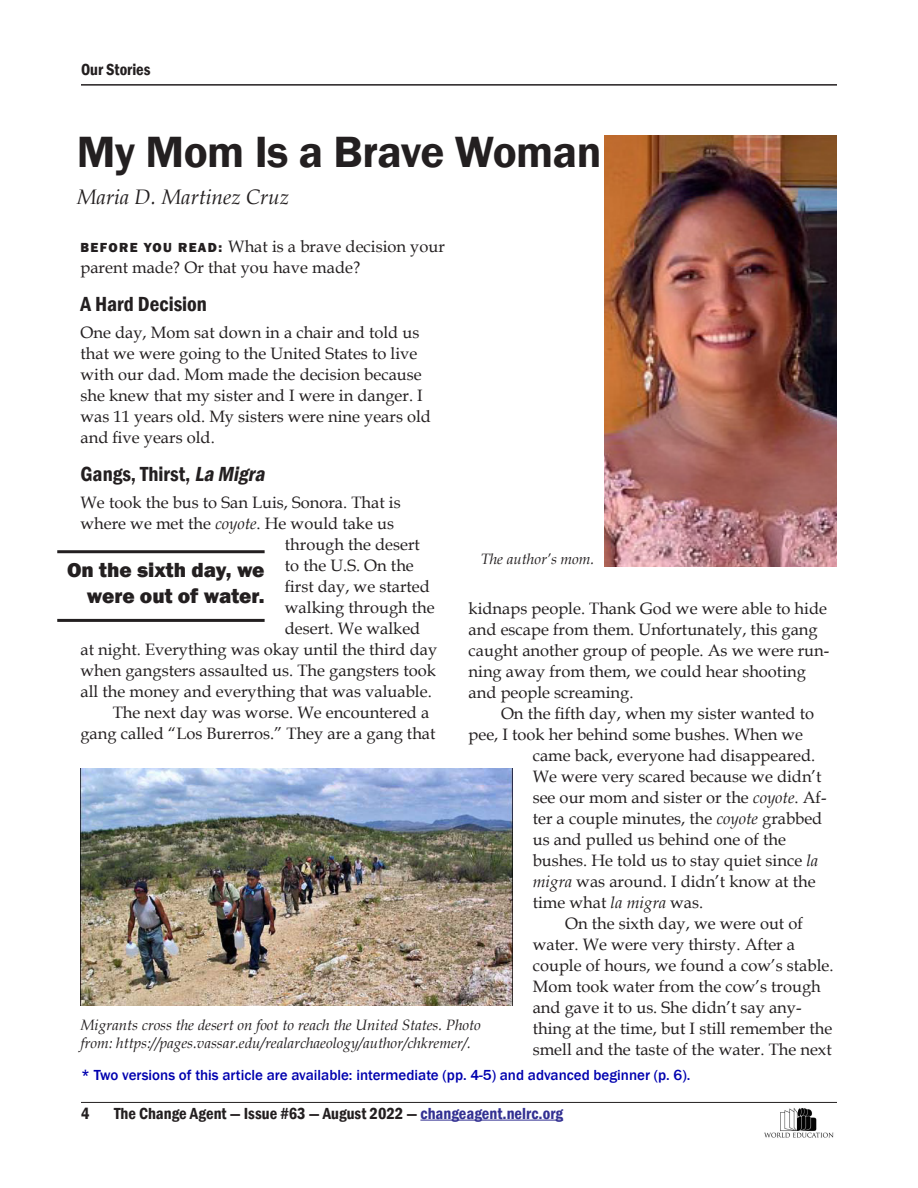
<style>
.page{position:relative;width:918px;height:1188px;background:#fff}
.page>*{position:absolute;margin:0;border:0;box-sizing:border-box;transform-origin:0 0}
.Headline_use{font:600 45px "Franklin Gothic";letter-spacing:-.01em;color:#231f20}
.heading_1{font:600 condensed 21px "Franklin Gothic";color:#231f20}
.Pull{font:800 21px/25.5px "Franklin Gothic";color:#231f20;text-align:right}
.Byline{font:italic 21px "Book Antiqua";color:#231f20}
.Body_Text{font:16.5px/21px "Book Antiqua";color:#231f20}
.Body_Text_No_Indent{font:16.5px/21px "Book Antiqua";color:#231f20}
.t1{font:600 condensed 16.5px "Franklin Gothic";color:#231f20}
.t2{font:italic 15px/18px "Book Antiqua";color:#231f20}
.Box_Text{font:500 15px "Franklin Gothic";color:#0000af}
.s1{font-family:"Franklin Gothic";font-weight:800;font-size:13.5px}
.s2{font-style:italic}
.s3{color:#323092}
</style>
<div class="page">
<hr style="left:420px;top:1120px;width:143px;height:1px;background:#323092">
<hr style="left:81px;top:84px;width:756px;height:2px;background:#231f20">
<hr style="left:81px;top:1102px;width:756px;height:1px;background:#231f20">
<img style="left:80px;top:769px;width:432px;height:237px">
<hr style="left:57px;top:550px;width:208px;height:3px;background:#231f20">
<hr style="left:57px;top:619px;width:208px;height:3px;background:#231f20">
<img style="left:605px;top:135px;width:231px;height:432px">
<img style="left:764px;top:1108px;width:70px;height:30px">
<p class="t1" style="left:81px;top:59px;width:71px">Our Stories</p>
<p class="Headline_use" style="left:77px;top:124px;width:526px">My Mom Is a Brave Woman</p>
<p class="Byline" style="left:77px;top:182px;width:214px">Maria D. Martinez Cruz</p>
<p class="Body_Text_No_Indent" style="left:80px;top:236px;width:366px"><span class="s1">BEFORE YOU READ:</span> What is a brave decision your parent made? Or that you have made?</p>
<p class="heading_1" style="left:80px;top:290px;width:128px">A Hard Decision</p>
<p class="Body_Text_No_Indent" style="left:80px;top:322px;width:352px">One day, Mom sat down in a chair and told us that we were going to the United States to live with our dad. Mom made the decision because she knew that my sister and I were in danger. I was 11 years old. My sisters were nine years old and five years old.</p>
<p class="heading_1" style="left:80px;top:460px;width:190px">Gangs, Thirst, <span class="s2">La Migra</span></p>
<p class="Body_Text_No_Indent" style="left:80px;top:492px;width:322px">We took the bus to San Luis, Sonora. That is</p>
<p class="Body_Text_No_Indent" style="left:80px;top:513px;width:315px">where we met the <span class="s2">coyote</span>. He would take us</p>
<p class="Body_Text_No_Indent" style="left:285px;top:534px;width:137px">through the desert</p>
<p class="Body_Text_No_Indent" style="left:285px;top:555px;width:130px">to the U.S. On the</p>
<p class="Body_Text_No_Indent" style="left:285px;top:576px;width:147px">first day, we started</p>
<p class="Body_Text_No_Indent" style="left:285px;top:597px;width:151px">walking through the</p>
<p class="Body_Text_No_Indent" style="left:285px;top:618px;width:137px">desert. We walked</p>
<p class="Body_Text_No_Indent" style="left:80px;top:639px;width:358px">at night. Everything was okay until the third day</p>
<p class="Body_Text_No_Indent" style="left:80px;top:660px;width:357px">when gangsters assaulted us. The gangsters took</p>
<p class="Body_Text_No_Indent" style="left:80px;top:681px;width:353px">all the money and everything that was valuable.</p>
<p class="Body_Text" style="left:80px;top:702px;width:357px;text-indent:32px">The next day was worse. We encountered a gang called “Los Burerros.” They are a gang that</p>
<p class="t2" style="left:481px;top:549px;width:115px">The author’s mom.</p>
<p class="Pull" style="left:67px;top:557px;width:199px">On the sixth day, we were out of water.</p>
<p class="Body_Text" style="left:469px;top:598px;width:362px">kidnaps people. Thank God we were able to hide and escape from them. Unfortunately, this gang caught another group of people. As we were run&shy;ning away from them, we could hear shooting and people screaming.</p>
<p class="Body_Text" style="left:501px;top:703px;width:315px">On the fifth day, when my sister wanted to</p>
<p class="Body_Text" style="left:469px;top:724px;width:336px">pee, I took her behind some bushes. When we</p>
<p class="Body_Text" style="left:533px;top:745px;width:284px">came back, everyone had disappeared.</p>
<p class="Body_Text" style="left:533px;top:766px;width:290px">We were very scared because we didn’t</p>
<p class="Body_Text" style="left:533px;top:787px;width:295px">see our mom and sister or the <span class="s2">coyote</span>. Af-</p>
<p class="Body_Text" style="left:533px;top:808px;width:291px">ter a couple minutes, the <span class="s2">coyote</span> grabbed</p>
<p class="Body_Text" style="left:533px;top:829px;width:255px">us and pulled us behind one of the</p>
<p class="Body_Text" style="left:533px;top:850px;width:287px">bushes. He told us to stay quiet since <span class="s2">la</span></p>
<p class="Body_Text" style="left:533px;top:871px;width:284px"><span class="s2">migra</span> was around. I didn’t know at the</p>
<p class="Body_Text" style="left:533px;top:892px;width:172px">time what <span class="s2">la migra</span> was.</p>
<p class="Body_Text" style="left:533px;top:913px;width:302px;text-indent:32px">On the sixth day, we were out of water. We were very thirsty. After a couple of hours, we found a cow’s stable.<br>Mom took water from the cow’s trough and gave it to us. She didn’t say any&shy;thing at the time, but I still remember the smell and the taste of the water. The next</p>
<p class="t2" style="left:80px;top:1016px;width:402px">Migrants cross the desert on foot to reach the United States. Photo from: https://pages.vassar.edu/realarchaeology/author/chkremer/.</p>
<p class="Box_Text" style="left:81px;top:1066px;width:611px">* Two versions of this article are available: intermediate (pp. 4-5) and advanced beginner (p. 6).</p>
<p class="t1" style="left:81px;top:1102px;width:10px">4</p>
<p class="t1" style="left:114px;top:1102px;width:451px">The Change Agent — Issue #63 — August 2022 — <span class="s3">changeagent.nelrc.org</span></p>
</div>
